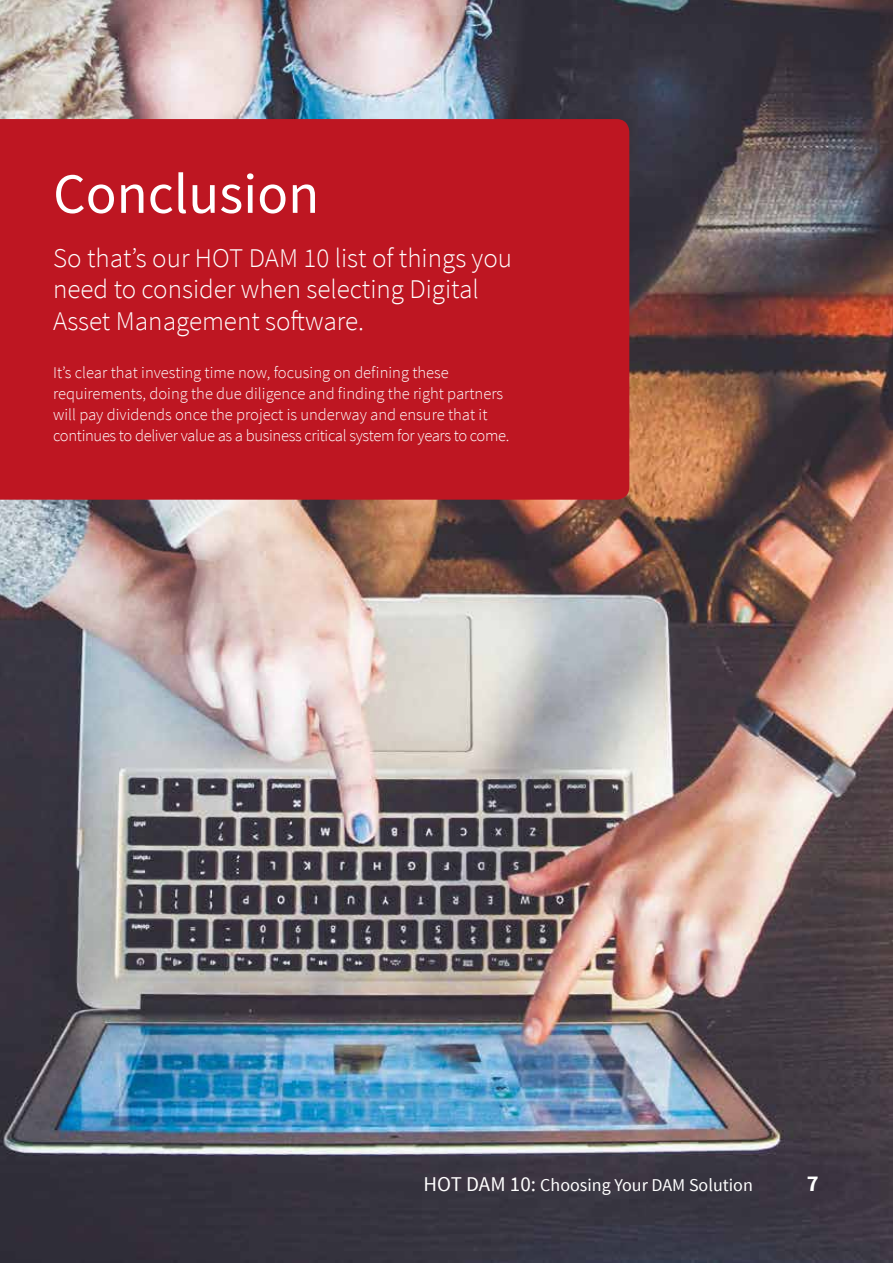
<style>
.page{position:relative;width:893px;height:1263px;background:#fff}
.page>*{position:absolute;margin:0;border:0;box-sizing:border-box;transform-origin:0 0}
.t1{font:57px "Source Sans Pro";color:#fff}
.t2{font:300 27px/31.5px "Source Sans Pro";color:#fff}
.t3{font:700 22.5px "Source Sans Pro";color:#fff}
.t4{font:18px "Source Sans Pro";color:#fff}
.t5{font:300 16.5px/21px "Source Sans Pro";color:#fff}
.s1{font-size:21px}
</style>
<div class="page">
<img style="left:0;top:0;width:893px;height:1263px">
<div style="left:0;top:119px;width:629px;height:381px;background:#be1622"></div>
<h1 class="t1" style="left:53px;top:159px;width:268px">Conclusion</h1>
<h2 class="t2" style="left:53px;top:242px;width:460px">So that’s our HOT DAM 10 list of things you need to consider when selecting Digital<br>Asset Management software.</h2>
<p class="t5" style="left:53px;top:362px;width:458px">It’s clear that investing time now, focusing on defining these requirements, doing the due diligence and finding the right partners will pay dividends once the project is underway and ensure that it continues to deliver value as a business critical system for years to come.</p>
<p class="t4" style="left:424px;top:1173px;width:331px"><span class="s1">HOT DAM 10:</span> Choosing Your DAM Solution</p>
<h3 class="t3" style="left:807px;top:1169px;width:13px">7</h3>
</div>
